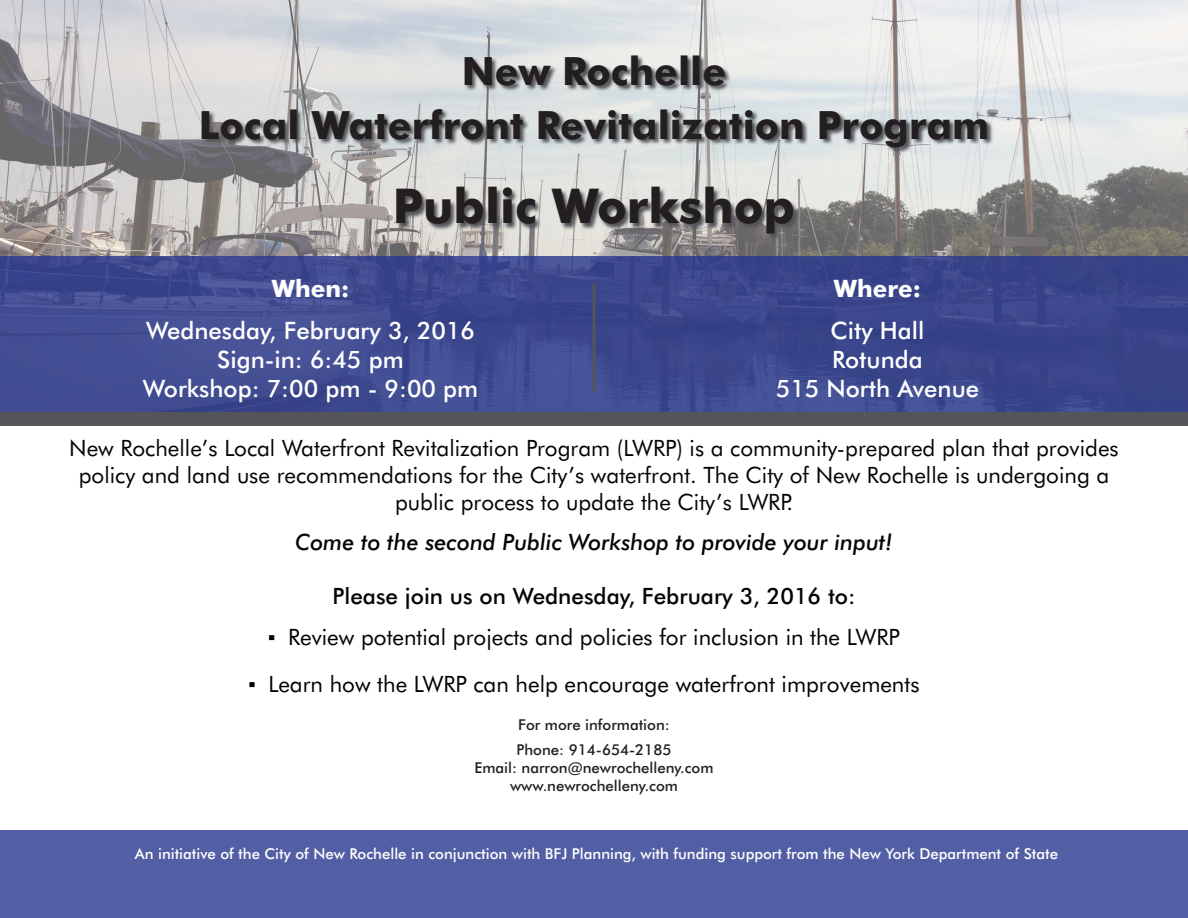
<style>
.page{position:relative;width:1188px;height:918px;background:#fff}
.page>*{position:absolute;margin:0;border:0;box-sizing:border-box;transform-origin:0 0}
.t1{font:700 48px "Futura BT";color:#231f20}
.t2{font:700 39px "Futura BT";color:#231f20}
.t3{font:500 24px "Futura BT";color:#fff}
.t4{font:700 24px "Futura BT";color:#fff}
.t5{font:22.5px/27px "Futura BT";color:#040503;text-align:center}
.t6{font:22.5px "Futura BT";color:#000006}
.t7{font:italic 500 22.5px "Futura BT";color:#040503}
.t8{font:500 22.5px "Futura BT";color:#040503}
.t9{font:500 15px "Futura BT";color:#fff}
.t10{font:500 15px "Futura BT";color:#231f20}
.s1{font-family:"Franklin Gothic"}
</style>
<div class="page">
<img style="left:0;top:0;width:1188px;height:256px">
<div style="left:0;top:412px;width:1188px;height:13px;background:#54555a"></div>
<svg style="left:0;top:256px;width:1188px;height:156px;fill:#3d488d"></svg>
<svg style="left:592px;top:284px;width:4px;height:108px"></svg>
<div style="left:0;top:830px;width:1188px;height:88px;background:#535fa4"></div>
<svg style="left:202px;top:55px;width:791px;height:185px"></svg>
<p class="t2" style="left:462px;top:48px;width:266px">New Rochelle</p>
<p class="t2" style="left:199px;top:101px;width:792px">Local Waterfront Revitalization Program</p>
<p class="t1" style="left:393px;top:177px;width:404px">Public Workshop</p>
<p class="t4" style="left:272px;top:274px;width:79px">When:</p>
<p class="t3" style="left:146px;top:316px;width:330px">Wednesday, February 3, 2016</p>
<p class="t3" style="left:217px;top:345px;width:188px">Sign-in: 6:45 pm</p>
<p class="t3" style="left:143px;top:374px;width:337px">Workshop: 7:00 pm - 9:00 pm</p>
<p class="t4" style="left:834px;top:274px;width:89px">Where:</p>
<p class="t3" style="left:831px;top:316px;width:95px">City Hall</p>
<p class="t3" style="left:832px;top:345px;width:92px">Rotunda</p>
<p class="t3" style="left:776px;top:374px;width:205px">515 North Avenue</p>
<p class="t5" style="left:69px;top:434px;width:1051px">New Rochelle’s Local Waterfront Revitalization Program (LWRP) is a community-prepared plan that provides policy and land use recommendations for the City’s waterfront. The City of New Rochelle is undergoing a public process to update the City’s LWRP.</p>
<p class="t7" style="left:295px;top:529px;width:599px">Come to the second Public Workshop to provide your input!</p>
<p class="t8" style="left:333px;top:583px;width:524px">Please join us on Wednesday, February 3, 2016 to:</p>
<p class="t6" style="left:268px;top:623px;width:633px"><span class="s1">▪</span> Review potential projects and policies for inclusion in the LWRP</p>
<p class="t6" style="left:248px;top:671px;width:673px"><span class="s1">▪</span> Learn how the LWRP can help encourage waterfront improvements</p>
<p class="t10" style="left:518px;top:716px;width:153px">For more information:</p>
<p class="t10" style="left:517px;top:741px;width:156px">Phone: 914-654-2185</p>
<p class="t10" style="left:474px;top:759px;width:241px">Email: narron@newrochelleny.com</p>
<p class="t10" style="left:510px;top:777px;width:169px">www.newrochelleny.com</p>
<p class="t9" style="left:135px;top:845px;width:925px">An initiative of the City of New Rochelle in conjunction with BFJ Planning, with funding support from the New York Department of State</p>
</div>
